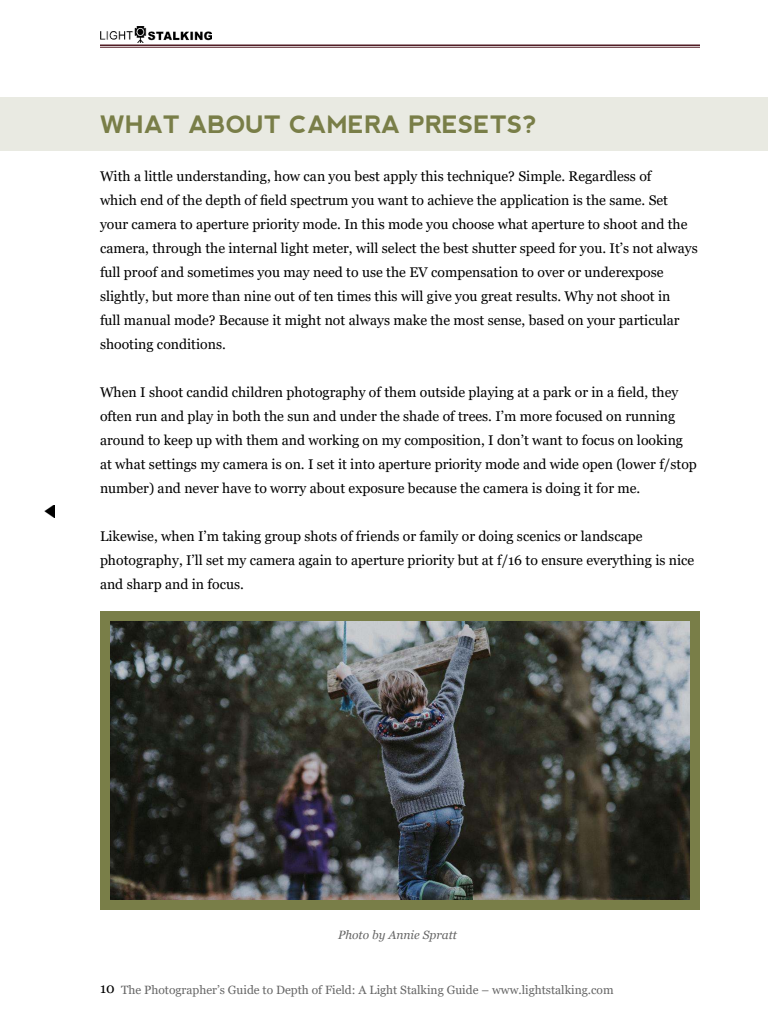
<style>
.page{position:relative;width:768px;height:1024px;background:#fff}
.page>*{position:absolute;margin:0;border:0;box-sizing:border-box;transform-origin:0 0}
.t1{font:700 24px "nevis";color:#797e48}
.t2{font:14px/24px "Georgia";color:#000}
.t3{font:12px "Georgia";color:#666}
.t4{font:italic 12px "Georgia";color:#666}
.s1{font-size:14px;color:#000}
</style>
<div class="page">
<hr style="left:100px;top:44px;width:600px;height:2px;background:#511d25">
<hr style="left:100px;top:47px;width:600px;height:1px;background:#511d25">
<img style="left:100px;top:26px;width:112px;height:17px">
<svg style="left:44px;top:505px;width:11px;height:12px"></svg>
<div style="left:0;top:97px;width:768px;height:54px;background:#e9eae2"></div>
<img style="left:111px;top:622px;width:578px;height:277px">
<div style="left:100px;top:611px;width:600px;height:299px;border:10px solid #797e48"></div>
<h1 class="t1" style="left:100px;top:114px;width:439px">WHAT ABOUT CAMERA PRESETS?</h1>
<p class="t2" style="left:100px;top:164px;width:599px">With a little understanding, how can you best apply this technique? Simple. Regardless of<br>which end of the depth of field spectrum you want to achieve the application is the same. Set your camera to aperture priority mode. In this mode you choose what aperture to shoot and the camera, through the internal light meter, will select the best shutter speed for you. It’s not always full proof and sometimes you may need to use the EV compensation to over or underexpose slightly, but more than nine out of ten times this will give you great results. Why not shoot in<br>full manual mode? Because it might not always make the most sense, based on your particular shooting conditions.</p>
<p class="t2" style="left:100px;top:380px;width:598px">When I shoot candid children photography of them outside playing at a park or in a field, they often run and play in both the sun and under the shade of trees. I’m more focused on running around to keep up with them and working on my composition, I don’t want to focus on looking at what settings my camera is on. I set it into aperture priority mode and wide open (lower f/stop number) and never have to worry about exposure because the camera is doing it for me.</p>
<p class="t2" style="left:100px;top:525px;width:596px">Likewise, when I’m taking group shots of friends or family or doing scenics or landscape photography, I’ll set my camera again to aperture priority but at f/16 to ensure everything is nice and sharp and in focus.</p>
<p class="t4" style="left:338px;top:930px;width:121px">Photo by Annie Spratt</p>
<p class="t3" style="left:100px;top:985px;width:515px"><span class="s1">10</span> The Photographer’s Guide to Depth of Field: A Light Stalking Guide – www.lightstalking.com</p>
</div>
